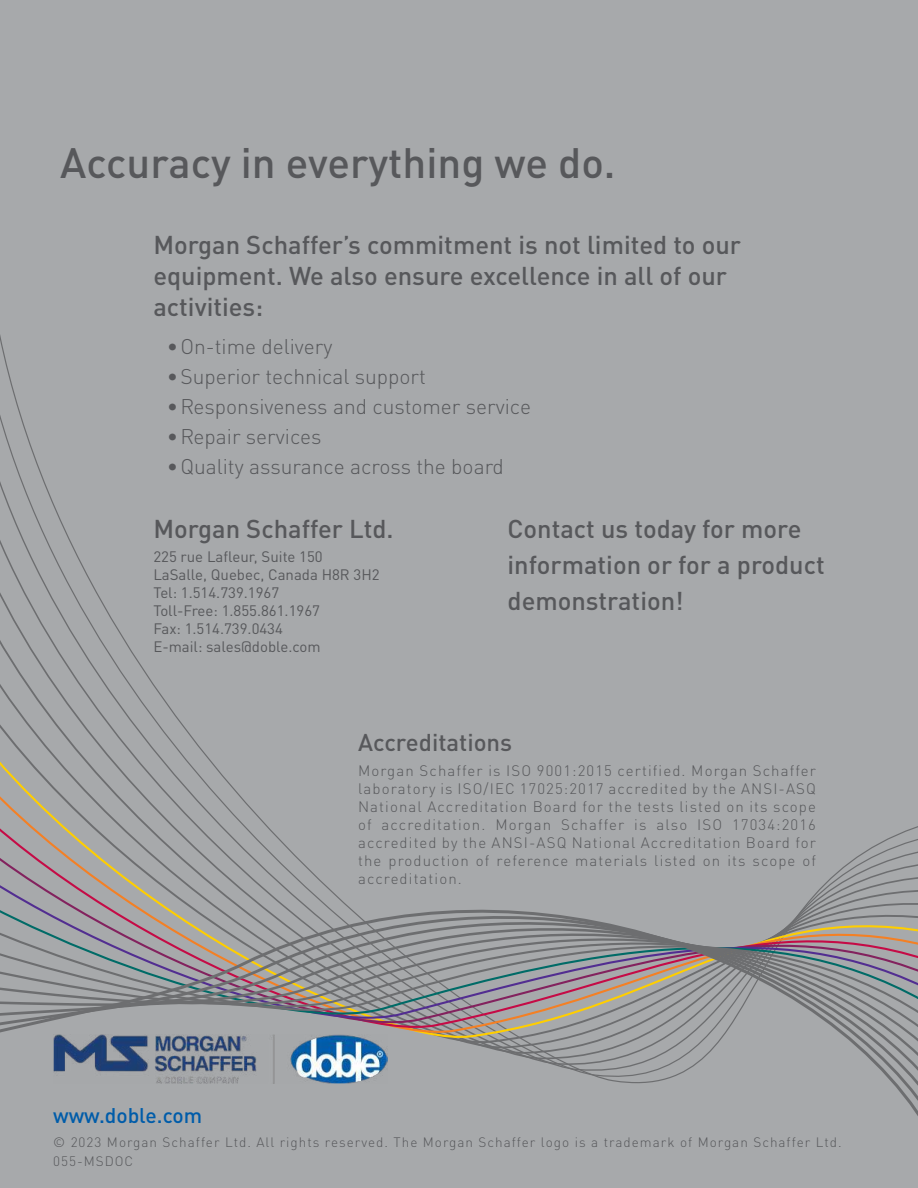
<style>
.page{position:relative;width:918px;height:1188px;background:#a7a9ab}
.page>*{position:absolute;margin:0;border:0;box-sizing:border-box;transform-origin:0 0}
.t1{font:500 42px "DIN Pro";color:#57585b}
.t2{font:500 25.5px/30.6px "DIN Pro";color:#57585b}
.t3{font:500 24px "DIN Pro";color:#57585b}
.t4{font:300 21px "DIN Pro";color:#57585b}
.t5{font:500 21px "DIN Pro";color:#005ca9}
.t6{font:300 15px/18px "DIN Pro";letter-spacing:.075em;color:#57585b;text-align:justify}
.t7{font:15px/18px "DIN Pro";color:#57585b}
.t8{font:300 13.5px/19.5px "DIN Pro";letter-spacing:.075em;color:#57585b}
</style>
<div class="page">
<svg style="left:0;top:779px;width:259px;height:38px"></svg>
<svg style="left:0;top:817px;width:918px;height:24px"></svg>
<svg style="left:0;top:841px;width:918px;height:275px"></svg>
<img style="left:53px;top:1035px;width:335px;height:49px">
<h1 class="t1" style="left:60px;top:144px;width:557px">Accuracy in everything we do.</h1>
<h2 class="t2" style="left:153px;top:231px;width:589px">Morgan Schaffer’s commitment is not limited to our equipment. We also ensure excellence in all of our activities:</h2>
<h3 class="t4" style="left:167px;top:337px;width:167px">• On-time delivery</h3>
<h3 class="t4" style="left:167px;top:367px;width:261px">• Superior technical support</h3>
<h3 class="t4" style="left:167px;top:397px;width:366px">• Responsiveness and customer service</h3>
<h3 class="t4" style="left:167px;top:427px;width:156px">• Repair services</h3>
<h3 class="t4" style="left:167px;top:457px;width:339px">• Quality assurance across the board</h3>
<h2 class="t2" style="left:153px;top:515px;width:242px">Morgan Schaffer Ltd.</h2>
<p class="t7" style="left:153px;top:549px;width:228px">225 rue Lafleur, Suite 150<br>LaSalle, Quebec, Canada H8R 3H2<br>Tel: 1.514.739.1967<br>Toll-Free: 1.855.861.1967<br>Fax: 1.514.739.0434<br>E-mail: sales@doble.com</p>
<h2 class="t2" style="left:508px;top:512px;width:319px;line-height:36px">Contact us today for more information or for a product demonstration!</h2>
<h3 class="t3" style="left:358px;top:732px;width:156px">Accreditations</h3>
<h3 class="t5" style="left:53px;top:1106px;width:151px">www.doble.com</h3>
<p class="t6" style="left:358px;top:763px;width:459px">Morgan Schaffer is ISO 9001:2015 certified. Morgan Schaffer laboratory is ISO/IEC 17025:2017 accredited by the ANSI-ASQ National Accreditation Board for the tests listed on its scope of accreditation. Morgan Schaffer is also ISO 17034:2016 accredited by the ANSI-ASQ National Accreditation Board for the production of reference materials listed on its scope of accreditation.</p>
<p class="t8" style="left:53px;top:1133px;width:790px">© 2023 Morgan Schaffer Ltd. All rights reserved. The Morgan Schaffer logo is a trademark of Morgan Schaffer Ltd.<br>055-MSDOC</p>
</div>
